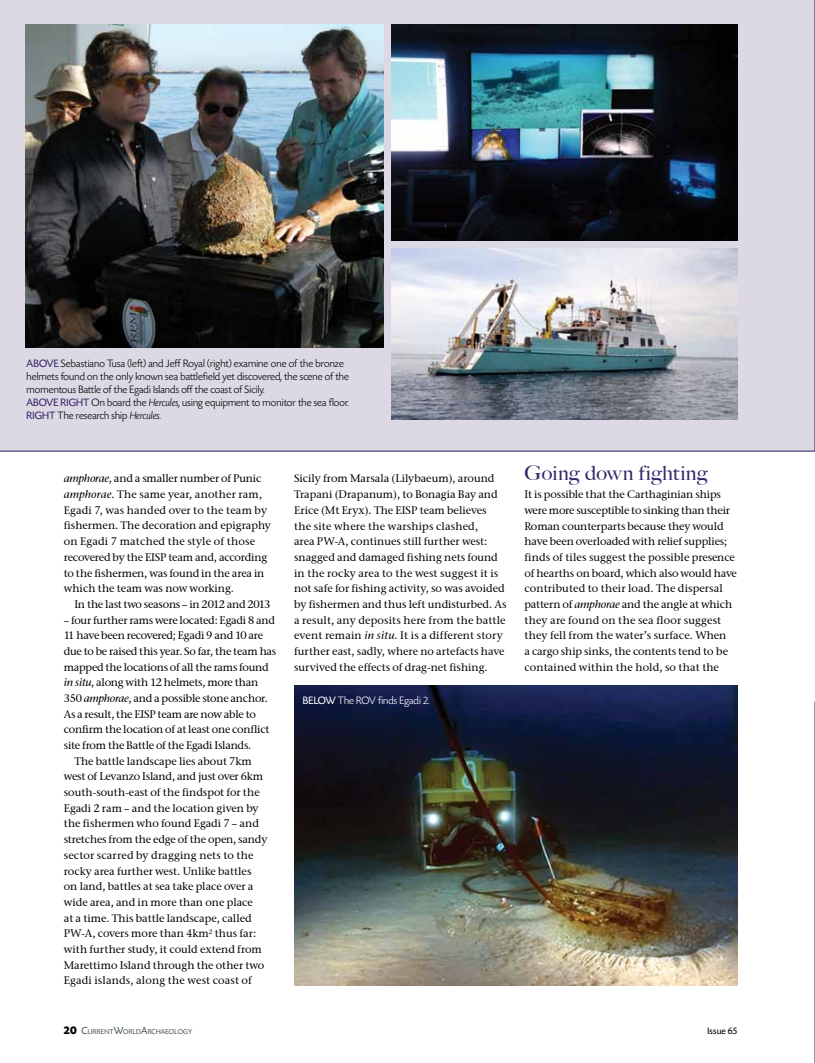
<style>
.page{position:relative;width:815px;height:1063px;background:#fff}
.page>*{position:absolute;margin:0;border:0;box-sizing:border-box;transform-origin:0 0}
.t1{font:500 20px "Big Caslon";letter-spacing:.005em;color:#35256a;scale:1.04 1}
.t2{font:300 11.25px/13.1px "Today SHOP";letter-spacing:.01em;color:#000}
.t3{font:300 11.25px "Today SHOP";letter-spacing:.01em;color:#fff}
.t4{font:11px/15.6px "Stone Serif ITCTT Medium";color:#000}
.t5{font:11px "Stone Serif ITCTT Medium";letter-spacing:-.02em;color:#000}
.t6{font:10px "Today SHOP";letter-spacing:.025em;color:#000}
.t7{font:7.38px "Today SHOP";letter-spacing:.03em;color:#485950}
.s1{font-weight:400;color:#35256a}
.s2{font-style:italic}
.s3{font-weight:400}
.s4{font-weight:700;font-size:11.75px;color:#000}
.s5{font-size:10.62px}
</style>
<div class="page">
<svg style="left:814px;top:702px;width:1px;height:361px"></svg>
<div style="left:0;top:0;width:815px;height:451px;background:#ddd9e4"></div>
<img style="left:392px;top:25px;width:345px;height:216px">
<img style="left:26px;top:25px;width:358px;height:322px">
<img style="left:392px;top:249px;width:345px;height:171px">
<img style="left:294px;top:686px;width:443px;height:299px">
<p class="t2" style="left:27px;top:357px;width:324px"><span class="s1">ABOVE</span> Sebastiano Tusa (left) and Jeff Royal (right) examine one of the bronze helmets found on the only known sea battlefield yet discovered, the scene of the momentous Battle of the Egadi Islands off the coast of Sicily.<br><span class="s1">ABOVE RIGHT</span> On board the <span class="s2">Hercules</span>, using equipment to monitor the sea floor.<br><span class="s1">RI GHT</span> The research ship <span class="s2">Hercules</span>.</p>
<p class="t4" style="left:64px;top:471px;width:209px"><span class="s2">amphorae</span>, and a smaller number of Punic <span class="s2">amphorae</span>. The same year, another ram, Egadi 7, was handed over to the team by fishermen. The decoration and epigraphy on Egadi 7 matched the style of those recovered by the EISP team and, according to the fishermen, was found in the area in which the team was now working.</p>
<p class="t5" style="left:74px;top:597px;width:198px">In the last two seasons – in 2012 and 2013</p>
<p class="t5" style="left:64px;top:613px;width:213px">– four further rams were located: Egadi 8 and</p>
<p class="t5" style="left:64px;top:629px;width:201px">11 have been recovered; Egadi 9 and 10 are</p>
<p class="t5" style="left:64px;top:644px;width:214px">due to be raised this year. So far, the team has</p>
<p class="t5" style="left:64px;top:660px;width:207px">mapped the locations of all the rams found</p>
<p class="t5" style="left:64px;top:676px;width:196px"><span class="s2">in situ</span>, along with 12 helmets, more than</p>
<p class="t5" style="left:64px;top:691px;width:206px">350 <span class="s2">amphorae</span>, and a possible stone anchor.</p>
<p class="t5" style="left:64px;top:707px;width:194px">As a result, the EISP team are now able to</p>
<p class="t5" style="left:64px;top:723px;width:207px">confirm the location of at least one conflict</p>
<p class="t5" style="left:64px;top:739px;width:189px">site from the Battle of the Egadi Islands.</p>
<p class="t4" style="left:74px;top:753px;width:179px">The battle landscape lies about 7km</p>
<p class="t4" style="left:64px;top:769px;width:201px">west of Levanzo Island, and just over 6km</p>
<p class="t4" style="left:64px;top:784px;width:198px">south-south-east of the findspot for the</p>
<p class="t4" style="left:64px;top:800px;width:196px">Egadi 2 ram – and the location given by</p>
<p class="t4" style="left:64px;top:816px;width:197px">the fishermen who found Egadi 7 – and</p>
<p class="t4" style="left:64px;top:831px;width:205px">stretches from the edge of the open, sandy</p>
<p class="t4" style="left:64px;top:847px;width:191px">sector scarred by dragging nets to the</p>
<p class="t4" style="left:64px;top:863px;width:189px">rocky area further west. Unlike battles</p>
<p class="t4" style="left:64px;top:879px;width:191px">on land, battles at sea take place over a</p>
<p class="t4" style="left:64px;top:894px;width:191px">wide area, and in more than one place</p>
<p class="t4" style="left:64px;top:910px;width:189px">at a time. This battle landscape, called</p>
<p class="t4" style="left:64px;top:926px;width:194px">PW-A, covers more than 4km<sup>2</sup> thus far:</p>
<p class="t4" style="left:64px;top:941px;width:200px">with further study, it could extend from</p>
<p class="t4" style="left:64px;top:957px;width:202px">Marettimo Island through the other two</p>
<p class="t4" style="left:64px;top:973px;width:190px">Egadi islands, along the west coast of</p>
<p class="t4" style="left:294px;top:471px;width:214px">Sicily from Marsala (Lilybaeum), around Trapani (Drapanum), to Bonagia Bay and Erice (Mt Eryx). The EISP team believes the site where the warships clashed,<br>area PW-A, continues still further west: snagged and damaged fishing nets found in the rocky area to the west suggest it is not safe for fishing activity, so was avoided by fishermen and thus left undisturbed. As a result, any deposits here from the battle event remain <span class="s2">in situ</span>. It is a different story further east, sadly, where no artefacts have survived the effects of drag-net fishing.</p>
<p class="t3" style="left:303px;top:695px;width:128px"><span class="s3">BE LOW</span> The ROV finds Egadi 2.</p>
<h1 class="t1" style="left:524px;top:462px;width:178px">Going down fighting</h1>
<p class="t4" style="left:524px;top:486px;width:214px">It is possible that the Carthaginian ships were more susceptible to sinking than their Roman counterparts because they would have been overloaded with relief supplies; finds of tiles suggest the possible presence of hearths on board, which also would have contributed to their load. The dispersal pattern of <span class="s2">amphorae</span> and the angle at which they are found on the sea floor suggest they fell from the water’s surface. When<br>a cargo ship sinks, the contents tend to be contained within the hold, so that the</p>
<p class="t7" style="left:64px;top:1028px;width:130px"><span class="s4">20</span> <span class="s5">C</span>URRENT<span class="s5">W</span>ORLD<span class="s5">A</span>RCHAEOLOGY</p>
<p class="t6" style="left:707px;top:1026px;width:31px">ISSUE 65</p>
</div>
